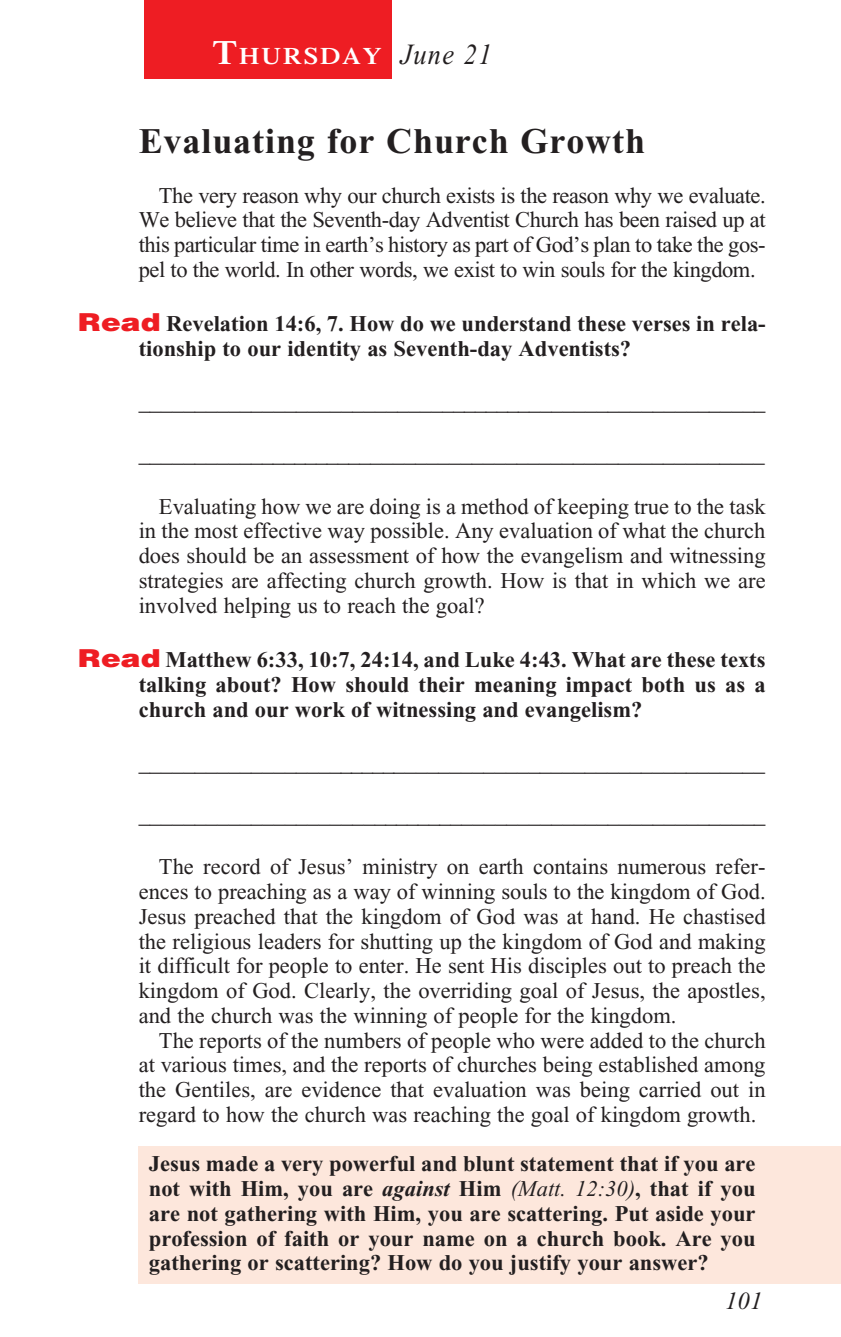
<style>
.page{position:relative;width:841px;height:1337px;background:#fff}
.page>*{position:absolute;margin:0;border:0;box-sizing:border-box;transform-origin:0 0}
._01-Daily_head{font:700 36px "Times New Roman";letter-spacing:.025em;color:#231f20}
._00-Month-Day{font:italic 29.25px "Times New Roman";letter-spacing:.05em;color:#231f20;scale:.9 1}
.t1{font:italic 24.75px "Times New Roman";color:#231f20}
.t2{font:600 23.62px "Times";letter-spacing:.07em;color:#fff;scale:1.1 1}
._4-Body_Copy{font:22.5px/24.8px "Times New Roman";color:#231f20;text-align:justify}
._6-question{font:700 22.5px/24.8px "Times New Roman";color:#231f20}
.x-screened_box-text{font:700 22.5px/24.8px "Times New Roman";color:#231f20;text-align:justify}
.s1{font-size:33.75px}
.s2{font-family:"Helvetica";font-weight:900;font-size:24.75px;color:#ee1d23}
.s3{font-style:italic}
.s4{font-weight:400;font-style:italic}
</style>
<div class="page">
<div style="left:138px;top:1146px;width:702px;height:138px;background:#fde7dc"></div>
<div style="left:144px;top:0;width:248px;height:79px;background:#ee1d23"></div>
<p class="t2" style="left:212px;top:42px;width:155px"><span class="s1">T</span>HURSDAY</p>
<p class="_00-Month-Day" style="left:400px;top:39px;width:103px">June 21</p>
<p class="_01-Daily_head" style="left:139px;top:121px;width:508px">Evaluating for Church Growth</p>
<p class="_4-Body_Copy" style="left:139px;top:183px;width:628px;text-indent:20px">The very reason why our church exists is the reason why we evaluate.<br>We believe that the Seventh-day Adventist Church has been raised up at this particular time in earth’s history as part of God’s plan to take the gos&shy;pel to the world. In other words, we exist to win souls for the kingdom.</p>
<p class="_6-question" style="left:139px;top:311px;width:628px;text-indent:-61px"><span class="s2">Read</span> Revelation 14:6, 7. How do we understand these verses in rela&shy;tionship to our identity as Seventh-day Adventists?</p>
<p class="_4-Body_Copy" style="left:139px;top:390px;width:628px">________________________________________________________</p>
<p class="_4-Body_Copy" style="left:139px;top:442px;width:627px">________________________________________________________</p>
<p class="_4-Body_Copy" style="left:139px;top:494px;width:628px;text-indent:20px">Evaluating how we are doing is a method of keeping true to the task in the most effective way possible. Any evaluation of what the church does should be an assessment of how the evangelism and witnessing strategies are affecting church growth. How is that in which we are involved helping us to reach the goal?</p>
<p class="_6-question" style="left:139px;top:647px;width:628px;text-align:justify;text-indent:-61px"><span class="s2">Read</span> Matthew 6:33, 10:7, 24:14, and Luke 4:43. What are these texts talking about? How should their meaning impact both us as a church and our work of witnessing and evangelism?</p>
<p class="_4-Body_Copy" style="left:139px;top:751px;width:627px">________________________________________________________</p>
<p class="_4-Body_Copy" style="left:139px;top:802px;width:628px">________________________________________________________</p>
<p class="_4-Body_Copy" style="left:139px;top:854px;width:628px;text-indent:20px">The record of Jesus’ ministry on earth contains numerous refer&shy;ences to preaching as a way of winning souls to the kingdom of God.<br>Jesus preached that the kingdom of God was at hand. He chastised the religious leaders for shutting up the kingdom of God and making it difficult for people to enter. He sent His disciples out to preach the kingdom of God. Clearly, the overriding goal of Jesus, the apostles, and the church was the winning of people for the kingdom.</p>
<p class="_4-Body_Copy" style="left:139px;top:1027px;width:628px;text-indent:20px">The reports of the numbers of people who were added to the church at various times, and the reports of churches being established among the Gentiles, are evidence that evaluation was being carried out in regard to how the church was reaching the goal of kingdom growth.</p>
<p class="x-screened_box-text" style="left:149px;top:1151px;width:608px">Jesus made a very powerful and blunt statement that if you are not with Him, you are <span class="s3">against</span> Him <span class="s4">(Matt. 12:30)</span>, that if you are not gathering with Him, you are scattering. Put aside your profession of faith or your name on a church book. Are you gathering or scattering? How do you justify your answer?</p>
<p class="t1" style="left:725px;top:1287px;width:39px">101</p>
</div>
